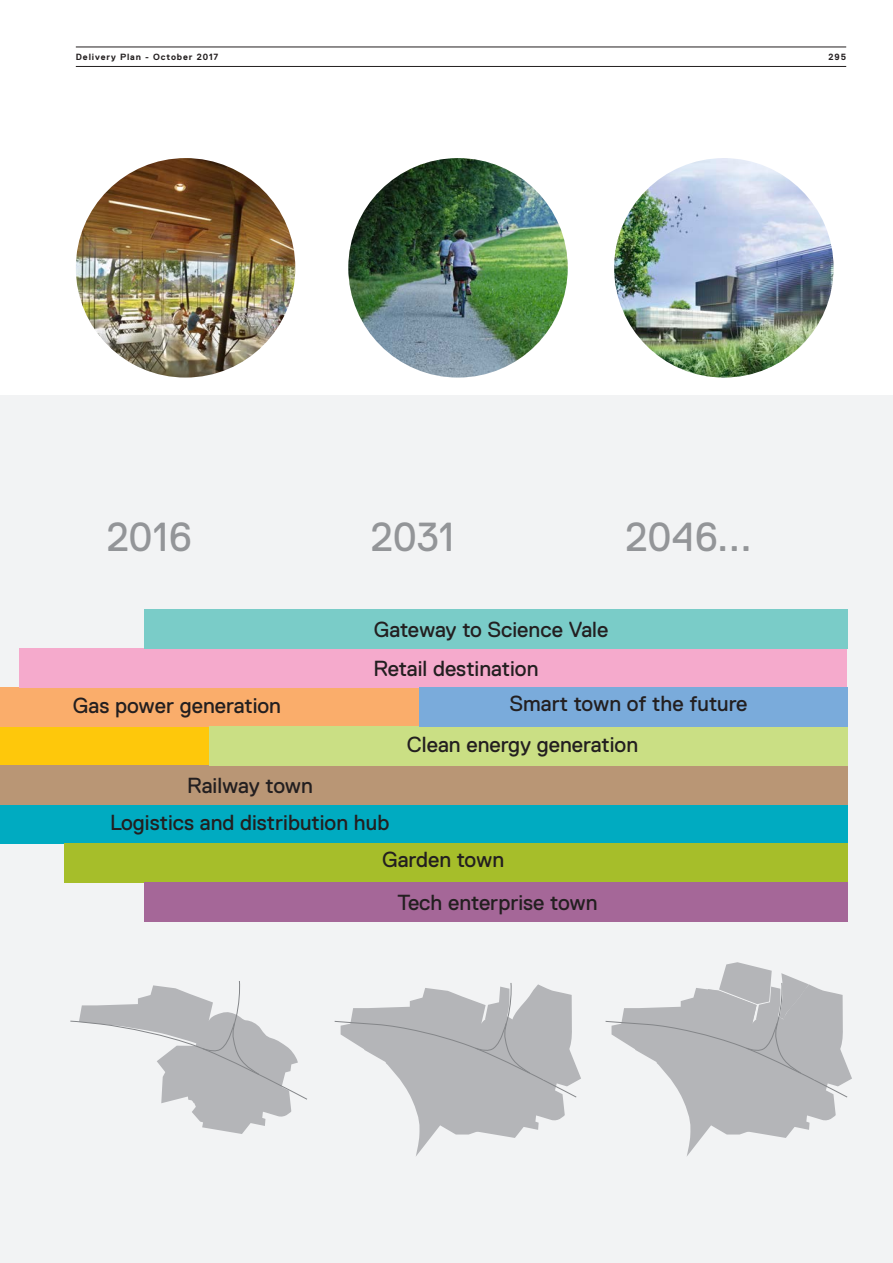
<style>
.page{position:relative;width:893px;height:1263px;background:#fff}
.page>*{position:absolute;margin:0;border:0;box-sizing:border-box;transform-origin:0 0}
.Pull_Quote{font:40.5px "Replica Std";color:#939598}
.Project_Title{font:21.75px "Replica Std";color:#231f20}
.t1{font:700 9px "Replica Std";letter-spacing:.1em;color:#231f20}
</style>
<div class="page">
<hr style="left:76px;top:66px;width:770px;height:1px;background:#231f20">
<hr style="left:76px;top:47px;width:770px;height:1px;background:#231f20">
<div style="left:0;top:395px;width:893px;height:868px;background:#f2f3f4"></div>
<div style="left:0;top:727px;width:209px;height:39px;background:#fec80b"></div>
<div style="left:0;top:688px;width:419px;height:39px;background:#faad6b"></div>
<div style="left:20px;top:649px;width:827px;height:39px;background:#f5aacc"></div>
<div style="left:0;top:805px;width:847px;height:39px;background:#00abc1"></div>
<div style="left:0;top:766px;width:847px;height:39px;background:#b99675"></div>
<div style="left:209px;top:727px;width:638px;height:39px;background:#cadf84"></div>
<div style="left:64px;top:844px;width:783px;height:39px;background:#a6be2a"></div>
<div style="left:419px;top:688px;width:428px;height:39px;background:#7aabdb"></div>
<div style="left:144px;top:610px;width:703px;height:39px;background:#7accc8"></div>
<div style="left:144px;top:883px;width:703px;height:39px;background:#a56798"></div>
<svg style="left:70px;top:981px;width:237px;height:153px"></svg>
<svg style="left:334px;top:983px;width:247px;height:173px"></svg>
<svg style="left:605px;top:962px;width:247px;height:194px"></svg>
<img style="left:614px;top:158px;width:219px;height:220px;border-radius:110px">
<img style="left:348px;top:158px;width:220px;height:220px;border-radius:110px">
<img style="left:76px;top:158px;width:219px;height:220px;border-radius:110px">
<p class="t1" style="left:76px;top:52px;width:144px">Delivery Plan - October 2017</p>
<p class="t1" style="left:829px;top:52px;width:19px">295</p>
<p class="Pull_Quote" style="left:107px;top:514px;width:87px">2016</p>
<p class="Pull_Quote" style="left:371px;top:514px;width:85px">2031</p>
<p class="Pull_Quote" style="left:626px;top:514px;width:128px">2046...</p>
<p class="Project_Title" style="left:374px;top:617px;width:236px">Gateway to Science Vale</p>
<p class="Project_Title" style="left:73px;top:693px;width:210px">Gas power generation</p>
<p class="Project_Title" style="left:187px;top:773px;width:127px">Railway town</p>
<p class="Project_Title" style="left:373px;top:657px;width:167px">Retail destination</p>
<p class="Project_Title" style="left:509px;top:691px;width:240px">Smart town of the future</p>
<p class="Project_Title" style="left:407px;top:732px;width:233px">Clean energy generation</p>
<p class="Project_Title" style="left:110px;top:810px;width:281px">Logistics and distribution hub</p>
<p class="Project_Title" style="left:382px;top:847px;width:124px">Garden town</p>
<p class="Project_Title" style="left:398px;top:890px;width:202px">Tech enterprise town</p>
</div>
